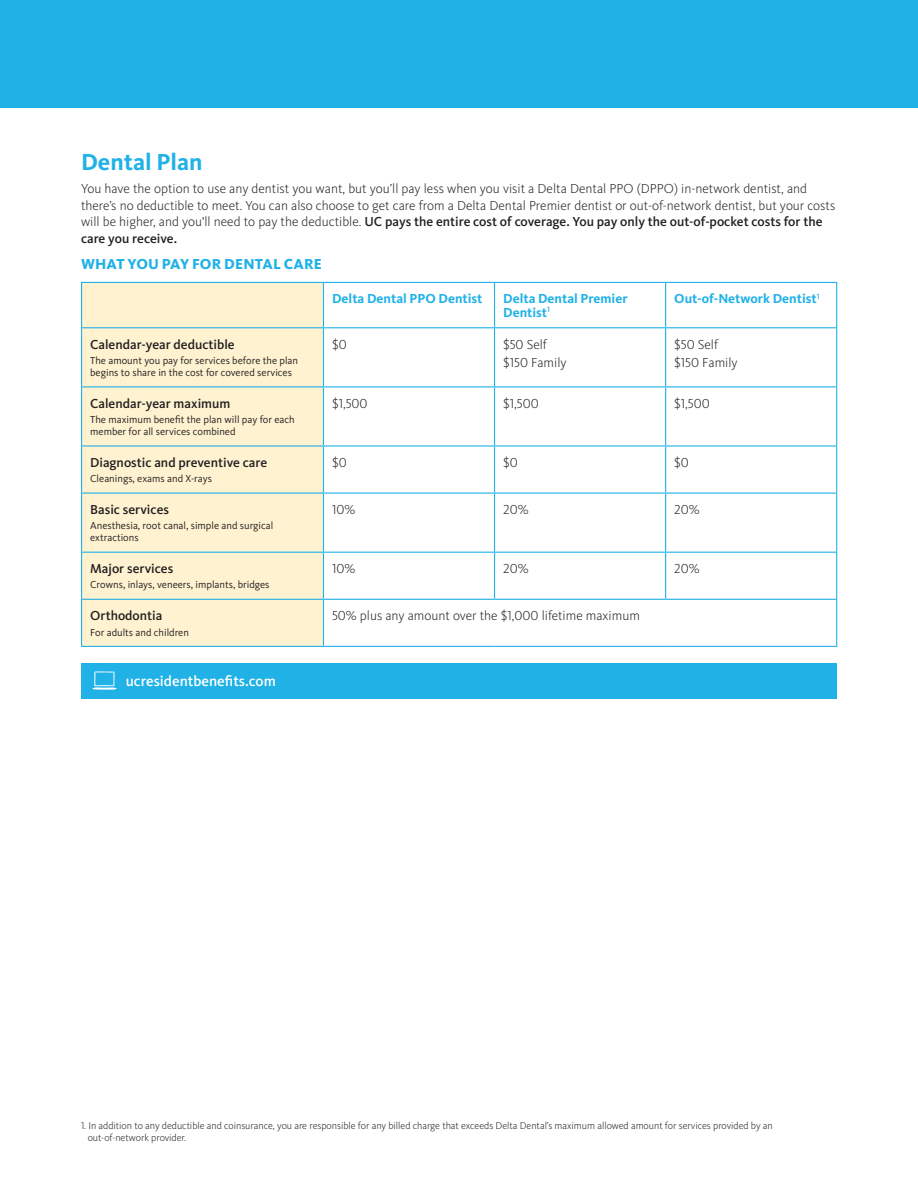
<style>
.page{position:relative;width:918px;height:1188px;background:#fff}
.page>*{position:absolute;margin:0;border:0;box-sizing:border-box;transform-origin:0 0}
.head_2{font:700 24px "Kievit Pro";color:#20b1e7}
.subhead{font:800 15px "Kievit Pro";letter-spacing:.01em;color:#20b1e7}
.body{font:500 15px "Kievit Pro";color:#fff}
.body-2{font:300 13.5px/16.5px "Kievit Pro";color:#231f20}
.chart_body{font:300 13.5px "Kievit Pro";color:#231f20}
.chart_sunhead3{font:500 13.5px "Kievit Pro";color:#231f20}
.chart_subhead{font:700 13.5px/13.5px "Kievit Pro";color:#20b1e7}
.chart_subhead2{font:10.5px/12px "Kievit Pro";color:#231f20}
.chart_sunhead3-2{font:10.5px "Kievit Pro";color:#231f20}
.footnote{font:300 10.2px/12px "Kievit Pro";letter-spacing:-.005em;color:#231f20}
.s1{font-weight:500}
</style>
<div class="page">
<div style="left:0;top:0;width:918px;height:108px;background:#20b1e7"></div>
<div style="left:81px;top:663px;width:756px;height:35px;background:#20b1e7"></div>
<div style="left:82px;top:283px;width:241px;height:363px;background:#fff2d1"></div>
<hr style="left:81px;top:283px;width:1px;height:44px;background:#20b1e7">
<hr style="left:81px;top:282px;width:242px;height:1px;background:#20b1e7">
<hr style="left:81px;top:327px;width:242px;height:1px;background:#20b1e7">
<hr style="left:323px;top:283px;width:1px;height:44px;background:#20b1e7">
<hr style="left:323px;top:282px;width:172px;height:1px;background:#20b1e7">
<hr style="left:495px;top:282px;width:171px;height:1px;background:#20b1e7">
<hr style="left:666px;top:282px;width:171px;height:1px;background:#20b1e7">
<hr style="left:494px;top:283px;width:1px;height:44px;background:#20b1e7">
<hr style="left:665px;top:283px;width:1px;height:44px;background:#20b1e7">
<hr style="left:836px;top:283px;width:1px;height:44px;background:#20b1e7">
<hr style="left:323px;top:327px;width:172px;height:1px;background:#20b1e7">
<hr style="left:495px;top:327px;width:171px;height:1px;background:#20b1e7">
<hr style="left:666px;top:327px;width:171px;height:1px;background:#20b1e7">
<hr style="left:81px;top:328px;width:1px;height:58px;background:#20b1e7">
<hr style="left:81px;top:387px;width:1px;height:58px;background:#20b1e7">
<hr style="left:81px;top:447px;width:1px;height:46px;background:#20b1e7">
<hr style="left:81px;top:494px;width:1px;height:58px;background:#20b1e7">
<hr style="left:81px;top:386px;width:242px;height:1px;background:#20b1e7">
<hr style="left:81px;top:445px;width:242px;height:2px;background:#20b1e7">
<hr style="left:81px;top:493px;width:242px;height:1px;background:#20b1e7">
<hr style="left:323px;top:328px;width:1px;height:58px;background:#20b1e7">
<hr style="left:323px;top:387px;width:1px;height:58px;background:#20b1e7">
<hr style="left:323px;top:447px;width:1px;height:46px;background:#20b1e7">
<hr style="left:323px;top:494px;width:1px;height:58px;background:#20b1e7">
<hr style="left:323px;top:386px;width:172px;height:1px;background:#20b1e7">
<hr style="left:323px;top:445px;width:172px;height:2px;background:#20b1e7">
<hr style="left:323px;top:493px;width:172px;height:1px;background:#20b1e7">
<hr style="left:494px;top:328px;width:1px;height:58px;background:#20b1e7">
<hr style="left:494px;top:387px;width:1px;height:58px;background:#20b1e7">
<hr style="left:494px;top:447px;width:1px;height:46px;background:#20b1e7">
<hr style="left:494px;top:494px;width:1px;height:58px;background:#20b1e7">
<hr style="left:495px;top:386px;width:171px;height:1px;background:#20b1e7">
<hr style="left:495px;top:445px;width:171px;height:2px;background:#20b1e7">
<hr style="left:495px;top:493px;width:171px;height:1px;background:#20b1e7">
<hr style="left:665px;top:328px;width:1px;height:58px;background:#20b1e7">
<hr style="left:665px;top:387px;width:1px;height:58px;background:#20b1e7">
<hr style="left:665px;top:447px;width:1px;height:46px;background:#20b1e7">
<hr style="left:665px;top:494px;width:1px;height:58px;background:#20b1e7">
<hr style="left:836px;top:328px;width:1px;height:58px;background:#20b1e7">
<hr style="left:836px;top:387px;width:1px;height:58px;background:#20b1e7">
<hr style="left:836px;top:447px;width:1px;height:46px;background:#20b1e7">
<hr style="left:836px;top:494px;width:1px;height:58px;background:#20b1e7">
<hr style="left:666px;top:386px;width:171px;height:1px;background:#20b1e7">
<hr style="left:666px;top:445px;width:171px;height:2px;background:#20b1e7">
<hr style="left:666px;top:493px;width:171px;height:1px;background:#20b1e7">
<hr style="left:81px;top:553px;width:1px;height:46px;background:#20b1e7">
<hr style="left:81px;top:552px;width:242px;height:1px;background:#20b1e7">
<hr style="left:323px;top:553px;width:1px;height:46px;background:#20b1e7">
<hr style="left:323px;top:552px;width:172px;height:1px;background:#20b1e7">
<hr style="left:494px;top:553px;width:1px;height:46px;background:#20b1e7">
<hr style="left:495px;top:552px;width:171px;height:1px;background:#20b1e7">
<hr style="left:665px;top:553px;width:1px;height:46px;background:#20b1e7">
<hr style="left:666px;top:552px;width:171px;height:1px;background:#20b1e7">
<hr style="left:836px;top:553px;width:1px;height:46px;background:#20b1e7">
<hr style="left:81px;top:600px;width:1px;height:46px;background:#20b1e7">
<hr style="left:81px;top:599px;width:242px;height:1px;background:#20b1e7">
<hr style="left:81px;top:646px;width:242px;height:1px;background:#20b1e7">
<hr style="left:323px;top:600px;width:1px;height:46px;background:#20b1e7">
<hr style="left:323px;top:599px;width:172px;height:1px;background:#20b1e7">
<hr style="left:495px;top:599px;width:171px;height:1px;background:#20b1e7">
<hr style="left:666px;top:599px;width:171px;height:1px;background:#20b1e7">
<hr style="left:836px;top:600px;width:1px;height:46px;background:#20b1e7">
<hr style="left:323px;top:646px;width:172px;height:1px;background:#20b1e7">
<hr style="left:495px;top:646px;width:171px;height:1px;background:#20b1e7">
<hr style="left:666px;top:646px;width:171px;height:1px;background:#20b1e7">
<svg style="left:92px;top:671px;width:25px;height:19px"></svg>
<h2 class="head_2" style="left:81px;top:148px;width:123px">Dental Plan</h2>
<p class="body-2" style="left:81px;top:180px;width:756px">You have the option to use any dentist you want, but you’ll pay less when you visit a Delta Dental PPO (DPPO) in-network dentist, and there’s no deductible to meet. You can also choose to get care from a Delta Dental Premier dentist or out-of-network dentist, but your costs will be higher, and you'll need to pay the deductible. <span class="s1">UC pays the entire cost of coverage. You pay only the out-of-pocket costs for the care you receive.</span></p>
<h3 class="subhead" style="left:81px;top:255px;width:242px">WHAT YOU PAY FOR DENTAL CARE</h3>
<h4 class="chart_subhead" style="left:332px;top:292px;width:152px">Delta Dental PPO Dentist</h4>
<h4 class="chart_subhead" style="left:503px;top:292px;width:126px">Delta Dental Premier<br>Dentist<sup>1</sup></h4>
<h4 class="chart_subhead" style="left:674px;top:292px;width:147px">Out-of-Network Dentist<sup>1</sup></h4>
<h4 class="chart_sunhead3" style="left:90px;top:336px;width:146px">Calendar-year deductible</h4>
<h4 class="chart_subhead2" style="left:90px;top:354px;width:209px">The amount you pay for services before the plan begins to share in the cost for covered services</h4>
<p class="chart_body" style="left:332px;top:336px;width:16px">$0</p>
<p class="chart_body" style="left:503px;top:336px;width:45px">$50 Self</p>
<p class="chart_body" style="left:503px;top:354px;width:65px">$150 Family</p>
<p class="chart_body" style="left:674px;top:336px;width:45px">$50 Self</p>
<p class="chart_body" style="left:674px;top:354px;width:65px">$150 Family</p>
<h4 class="chart_sunhead3" style="left:90px;top:395px;width:142px">Calendar-year maximum</h4>
<h4 class="chart_subhead2" style="left:90px;top:414px;width:206px">The maximum benefit the plan will pay for each member for all services combined</h4>
<p class="chart_body" style="left:332px;top:395px;width:37px">$1,500</p>
<p class="chart_body" style="left:503px;top:395px;width:37px">$1,500</p>
<p class="chart_body" style="left:674px;top:395px;width:37px">$1,500</p>
<h4 class="chart_sunhead3" style="left:90px;top:454px;width:179px">Diagnostic and preventive care</h4>
<h4 class="chart_subhead2" style="left:90px;top:473px;width:123px">Cleanings, exams and X-rays</h4>
<p class="chart_body" style="left:332px;top:454px;width:16px">$0</p>
<p class="chart_body" style="left:503px;top:454px;width:16px">$0</p>
<p class="chart_body" style="left:674px;top:454px;width:16px">$0</p>
<h4 class="chart_sunhead3" style="left:90px;top:501px;width:80px">Basic services</h4>
<h4 class="chart_subhead2" style="left:90px;top:520px;width:185px">Anesthesia, root canal, simple and surgical extractions</h4>
<p class="chart_body" style="left:332px;top:501px;width:25px">10%</p>
<p class="chart_body" style="left:503px;top:501px;width:27px">20%</p>
<p class="chart_body" style="left:674px;top:501px;width:27px">20%</p>
<h4 class="chart_sunhead3" style="left:90px;top:561px;width:85px">Major services</h4>
<h4 class="chart_sunhead3-2" style="left:90px;top:579px;width:181px">Crowns, inlays, veneers, implants, bridges</h4>
<p class="chart_body" style="left:332px;top:561px;width:25px">10%</p>
<p class="chart_body" style="left:503px;top:561px;width:27px">20%</p>
<p class="chart_body" style="left:674px;top:561px;width:27px">20%</p>
<h4 class="chart_sunhead3" style="left:90px;top:608px;width:74px">Orthodontia</h4>
<h4 class="chart_sunhead3-2" style="left:90px;top:626px;width:100px">For adults and children</h4>
<p class="chart_body" style="left:332px;top:608px;width:309px">50% plus any amount over the $1,000 lifetime maximum</p>
<p class="body" style="left:126px;top:672px;width:151px">ucresidentbenefits.com</p>
<p class="footnote" style="left:88px;top:1120px;width:687px;text-indent:-7px">1. In addition to any deductible and coinsurance, you are responsible for any billed charge that exceeds Delta Dental’s maximum allowed amount for services provided by an out-of-network provider.</p>
</div>
